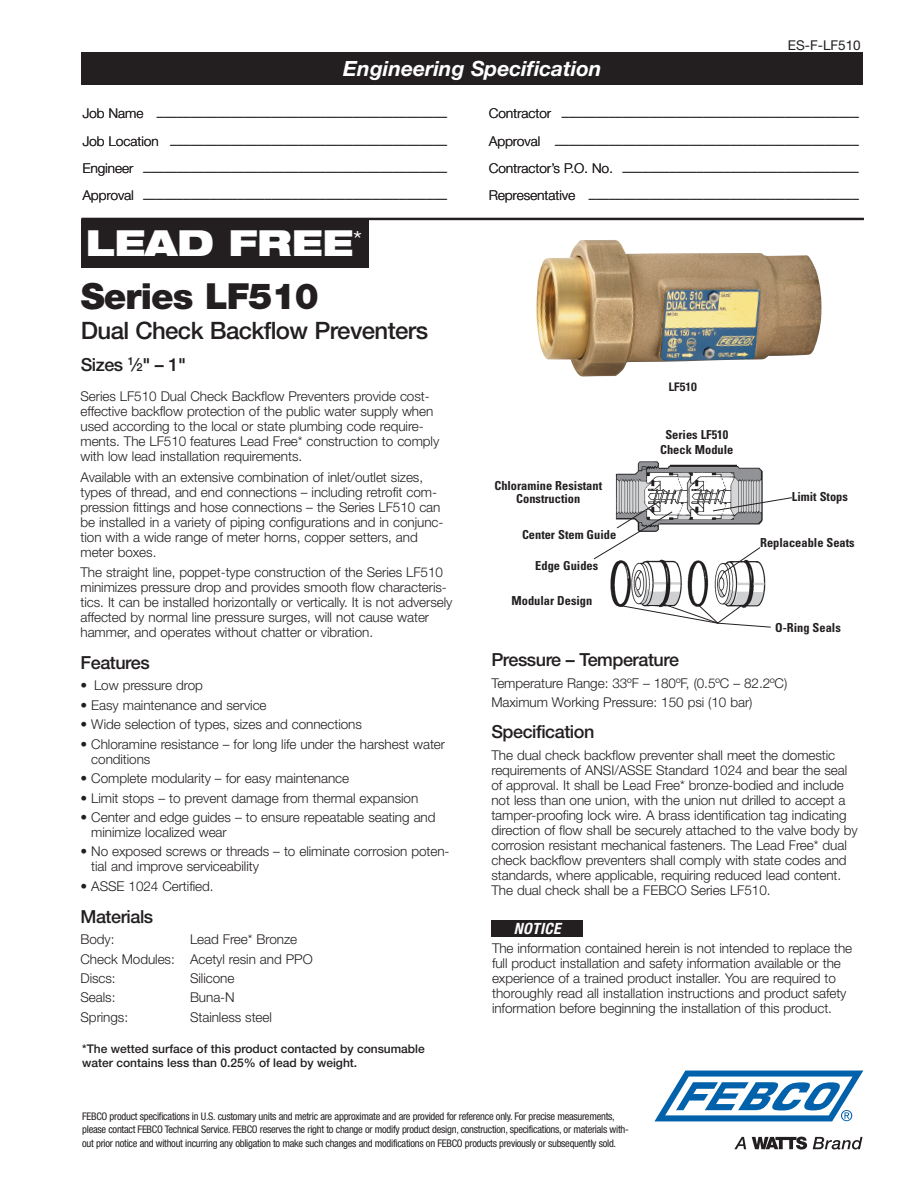
<style>
.page{position:relative;width:918px;height:1188px;background:#fff}
.page>*{position:absolute;margin:0;border:0;box-sizing:border-box;transform-origin:0 0}
.t1{font:900 36px "Helvetica Neue LT Std";letter-spacing:-.025em;color:#231f20}
.t2{font:900 expanded 36px "Helvetica Neue LT Std";color:#fff}
.t3{font:500 24px "Helvetica Neue LT Std";letter-spacing:-.025em;color:#231f20}
.t4{font:italic 700 21px "Helvetica Neue LT Std";color:#fff}
.t5{font:500 18px "Helvetica Neue LT Std";letter-spacing:-.025em;color:#231f20}
.t6{font:italic 700 condensed 15.6px "Helvetica Neue LT Std";letter-spacing:.025em;color:#fff}
.t7{font:300 13.5px/15px "Helvetica Neue LT Std";letter-spacing:-.005em;color:#231f20}
.t8{font:13.5px "Helvetica Neue LT Std";color:#231f20}
.t9{font:700 condensed 12.45px/12.5px "Univers LT Std";color:#231f20;text-align:center}
.t10{font:500 12px/13.5px "Helvetica Neue LT Std";color:#231f20}
.t11{font:700 condensed 12px "Helvetica Neue LT Std";color:#231f20}
.t12{font:condensed 10.5px/13.2px "Helvetica Neue LT Std";letter-spacing:-.025em;color:#231f20}
.s1{font-size:11.1px}
</style>
<div class="page">
<div style="left:81px;top:219px;width:288px;height:48px;background:#231f20"></div>
<hr style="left:81px;top:218px;width:783px;height:2px;background:#231f20">
<div style="left:82px;top:52px;width:781px;height:33px;background:#231f20"></div>
<svg style="left:654px;top:1071px;width:209px;height:50px"></svg>
<svg style="left:734px;top:1137px;width:12px;height:12px"></svg>
<svg style="left:752px;top:1137px;width:55px;height:13px"></svg>
<svg style="left:813px;top:1137px;width:50px;height:12px"></svg>
<div style="left:492px;top:920px;width:91px;height:17px;background:#231f20"></div>
<img style="left:536px;top:240px;width:286px;height:137px">
<img style="left:610px;top:461px;width:156px;height:146px">
<svg style="left:593px;top:501px;width:80px;height:59px"></svg>
<svg style="left:712px;top:497px;width:80px;height:15px"></svg>
<svg style="left:723px;top:547px;width:38px;height:26px"></svg>
<svg style="left:621px;top:603px;width:150px;height:25px"></svg>
<p class="t8" style="left:788px;top:37px;width:75px">ES-F-LF510</p>
<h3 class="t4" style="left:343px;top:56px;width:260px">Engineering Specification</h3>
<p class="t7" style="left:83px;top:109px;width:366px">Job Name –––––––––––––––––––––––––––––––––––––––––––</p>
<p class="t7" style="left:489px;top:109px;width:371px">Contractor ––––––––––––––––––––––––––––––––––––––––––––</p>
<p class="t7" style="left:83px;top:136px;width:366px">Job Location –––––––––––––––––––––––––––––––––––––––––</p>
<p class="t7" style="left:489px;top:136px;width:371px">Approval –––––––––––––––––––––––––––––––––––––––––––––</p>
<p class="t7" style="left:83px;top:163px;width:366px">Engineer –––––––––––––––––––––––––––––––––––––––––––––</p>
<p class="t7" style="left:489px;top:163px;width:371px">Contractor’s P.O. No. –––––––––––––––––––––––––––––––––––</p>
<p class="t7" style="left:83px;top:191px;width:366px">Approval –––––––––––––––––––––––––––––––––––––––––––––</p>
<p class="t7" style="left:489px;top:191px;width:371px">Representative ––––––––––––––––––––––––––––––––––––––––</p>
<h3 class="t4" style="left:291px;top:56px;width:364px">For No -Health Hazard Applications</h3>
<h1 class="t2" style="left:86px;top:220px;width:278px">LEAD FREE<sup>*</sup></h1>
<h1 class="t1" style="left:81px;top:274px;width:240px">Series LF510</h1>
<h2 class="t3" style="left:81px;top:316px;width:349px">Dual Check Backflow Preventers</h2>
<h3 class="t5" style="left:81px;top:354px;width:107px">Sizes <sup>1</sup>⁄<span class="s1">2</span>" – 1"</h3>
<p class="t7" style="left:81px;top:389px;width:360px">Series LF510 Dual Check Backflow Preventers provide cost&shy;effective backflow protection of the public water supply when used according to the local or state plumbing code require&shy;ments. The LF510 features Lead Free* construction to comply with low lead installation requirements.</p>
<p class="t7" style="left:81px;top:469px;width:364px">Available with an extensive combination of inlet/outlet sizes, types of thread, and end connections – including retrofit com&shy;pression fittings and hose connections – the Series LF510 can be installed in a variety of piping configurations and in conjunc&shy;tion with a wide range of meter horns, copper setters, and meter boxes.</p>
<p class="t7" style="left:81px;top:565px;width:373px">The straight line, poppet-type construction of the Series LF510 minimizes pressure drop and provides smooth flow characteris&shy;tics. It can be installed horizontally or vertically. It is not adversely affected by normal line pressure surges, will not cause water hammer, and operates without chatter or vibration.</p>
<h3 class="t5" style="left:81px;top:652px;width:71px">Features</h3>
<p class="t7" style="left:81px;top:678px;width:124px">• Low pressure drop</p>
<p class="t7" style="left:81px;top:697px;width:188px">• Easy maintenance and service</p>
<p class="t7" style="left:81px;top:717px;width:283px">• Wide selection of types, sizes and connections</p>
<p class="t7" style="left:91px;top:736px;width:355px;text-indent:-11px">• Chloramine resistance – for long life under the harshest water conditions</p>
<p class="t7" style="left:81px;top:771px;width:270px">• Complete modularity – for easy maintenance</p>
<p class="t7" style="left:81px;top:790px;width:339px">• Limit stops – to prevent damage from thermal expansion</p>
<p class="t7" style="left:91px;top:809px;width:346px;text-indent:-11px">• Center and edge guides – to ensure repeatable seating and minimize localized wear</p>
<p class="t7" style="left:91px;top:844px;width:360px;text-indent:-11px">• No exposed screws or threads – to eliminate corrosion poten&shy;tial and improve serviceability</p>
<p class="t7" style="left:81px;top:878px;width:135px">• ASSE 1024 Certified.</p>
<h3 class="t5" style="left:81px;top:905px;width:74px">Materials</h3>
<p class="t7" style="left:81px;top:932px;width:35px">Body:</p>
<p class="t7" style="left:81px;top:929px;width:234px;line-height:19.5px;text-indent:109px">Lead Free* Bronze<br>Check Modules: Acetyl resin and PPO<br>Discs:</p>
<p class="t7" style="left:190px;top:970px;width:46px">Silicone</p>
<p class="t7" style="left:81px;top:990px;width:36px">Seals:</p>
<p class="t7" style="left:190px;top:990px;width:46px">Buna-N</p>
<p class="t7" style="left:81px;top:1009px;width:49px">Springs:</p>
<p class="t7" style="left:190px;top:1009px;width:83px">Stainless steel</p>
<p class="t10" style="left:82px;top:1042px;width:344px">*The wetted surface of this product contacted by consumable water contains less than 0.25% of lead by weight.</p>
<p class="t11" style="left:669px;top:379px;width:30px">LF510</p>
<p class="t9" style="left:494px;top:480px;width:109px">Chloramine Resistant<br>Construction</p>
<p class="t9" style="left:522px;top:528px;width:96px">Center Stem Guide</p>
<p class="t9" style="left:535px;top:559px;width:64px">Edge Guides</p>
<p class="t9" style="left:512px;top:594px;width:82px">Modular Design</p>
<p class="t9" style="left:660px;top:427px;width:75px;line-height:15.5px">Series LF510<br>Check Module</p>
<p class="t9" style="left:792px;top:490px;width:58px">Limit Stops</p>
<p class="t9" style="left:760px;top:537px;width:96px">Replaceable Seats</p>
<p class="t9" style="left:775px;top:621px;width:67px">O-Ring Seals</p>
<h3 class="t5" style="left:491px;top:649px;width:189px">Pressure – Temperature</h3>
<p class="t7" style="left:491px;top:673px;width:297px;line-height:19.5px">Temperature Range: 33ºF – 180ºF, (0.5ºC – 82.2ºC)<br>Maximum Working Pressure: 150 psi (10 bar)</p>
<h3 class="t5" style="left:491px;top:721px;width:104px">Specification</h3>
<p class="t7" style="left:491px;top:747px;width:368px">The dual check backflow preventer shall meet the domestic requirements of ANSI/ASSE Standard 1024 and bear the seal of approval. It shall be Lead Free* bronze-bodied and include not less than one union, with the union nut drilled to accept a tamper-proofing lock wire. A brass identification tag indicating direction of flow shall be securely attached to the valve body by corrosion resistant mechanical fasteners. The Lead Free* dual check backflow preventers shall comply with state codes and standards, where applicable, requiring reduced lead content.<br>The dual check shall be a FEBCO Series LF510.</p>
<p class="t6" style="left:514px;top:919px;width:48px">NOTICE</p>
<p class="t7" style="left:492px;top:940px;width:362px">The information contained herein is not intended to replace the full product installation and safety information available or the experience of a trained product installer. You are required to thoroughly read all installation instructions and product safety information before beginning the installation of this product.</p>
<p class="t12" style="left:82px;top:1110px;width:548px">FEBCO product specifications in U.S. customary units and metric are approximate and are provided for reference only. For precise measurements, please contact FEBCO Technical Service. FEBCO reserves the right to change or modify product design, construction, specifications, or materials with&shy;out prior notice and without incurring any obligation to make such changes and modifications on FEBCO products previously or subsequently sold.</p>
</div>
